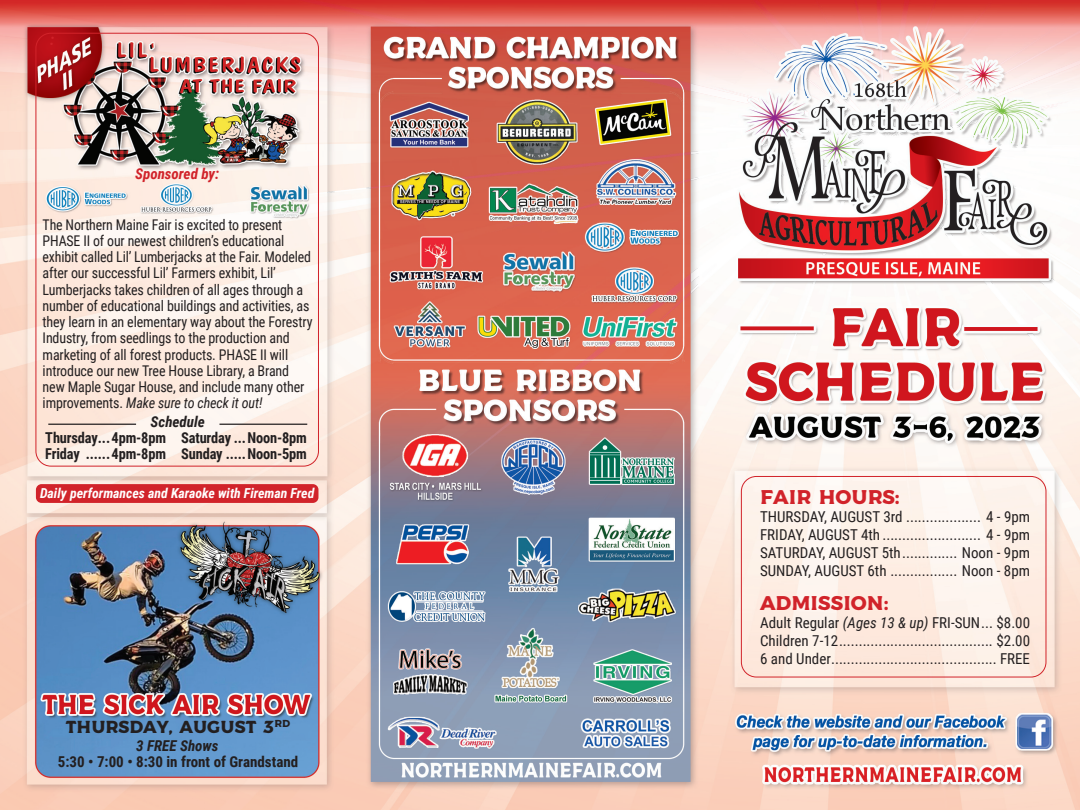
<style>
.page{position:relative;width:1080px;height:810px;background:#fff}
.page>*{position:absolute;margin:0;border:0;box-sizing:border-box;transform-origin:0 0}
.t1{font:20px "Messenger";color:#d1232a}
.t2{font:17.5px "Messenger";color:#231f20}
.t3{font:15px "Roboto Condensed";color:#231f20}
.t4{font:700 15px "Roboto Condensed";letter-spacing:-.01em;color:#231f20;scale:.96 1}
.t5{font:700 15px "Roboto Condensed";letter-spacing:-.01em;color:#231f20}
.t6{font:italic 700 15px "Roboto Condensed";color:#231f20}
.t7{font:italic 700 15px "Roboto Condensed";color:#d1232a}
.t8{font:14.75px/16.2px "Roboto Condensed";letter-spacing:-.01em;color:#231f20;scale:.94 1}
.t9{font:italic 700 13.75px "Roboto Condensed";color:#fff}
.s1{font-style:italic}
</style>
<div class="page">
<img style="left:0;top:0;width:1080px;height:810px">
<div style="left:36px;top:484px;width:282px;height:19px;background:#d1232a;border-radius:6px"></div>
<div style="left:35px;top:33px;width:284px;height:434px;border:1px solid #d1232a;border-radius:15px"></div>
<hr style="left:48px;top:424px;width:88px;height:1px;background:#231f20">
<hr style="left:220px;top:424px;width:87px;height:1px;background:#231f20">
<div style="left:741px;top:476px;width:305px;height:202px;border:1px solid #d1232a;border-radius:15px"></div>
<p class="t7" style="left:135px;top:163px;width:86px">Sponsored by:</p>
<p class="t8" style="left:43px;top:216px;width:289px">The Northern Maine Fair is excited to present PHASE II of our newest children’s educational exhibit called Lil’ Lumberjacks at the Fair. Modeled after our successful Lil’ Farmers exhibit, Lil’ Lumberjacks takes children of all ages through a number of educational buildings and activities, as they learn in an elementary way about the Forestry Industry, from seedlings to the production and marketing of all forest products. PHASE II will introduce our new Tree House Library, a Brand new Maple Sugar House, and include many other improvements. <span class="s1">Make sure to check it out!</span></p>
<p class="t4" style="left:45px;top:427px;width:127px">Thursday...4pm-8pm</p>
<p class="t4" style="left:45px;top:443px;width:127px">Friday ......4pm-8pm</p>
<p class="t6" style="left:151px;top:411px;width:56px">Schedule</p>
<p class="t4" style="left:181px;top:427px;width:133px">Saturday ...Noon-8pm</p>
<p class="t4" style="left:181px;top:443px;width:133px">Sunday .....Noon-5pm</p>
<p class="t9" style="left:40px;top:483px;width:276px">Daily performances and Karaoke with Fireman Fred</p>
<p class="t2" style="left:66px;top:719px;width:226px">THURSDAY, AUGUST 3<sup>RD</sup></p>
<p class="t6" style="left:136px;top:735px;width:84px">3 FREE Shows</p>
<p class="t5" style="left:58px;top:751px;width:242px">5:30 • 7:00 • 8:30 in front of Grandstand</p>
<p class="t1" style="left:760px;top:488px;width:141px">FAIR HOURS:</p>
<p class="t3" style="left:760px;top:506px;width:272px">THURSDAY, AUGUST 3rd ................... 4 - 9pm</p>
<p class="t3" style="left:760px;top:524px;width:272px">FRIDAY, AUGUST 4th ......................... 4 - 9pm</p>
<p class="t3" style="left:760px;top:542px;width:271px">SATURDAY, AUGUST 5th.............. Noon - 9pm</p>
<p class="t3" style="left:760px;top:560px;width:271px">SUNDAY, AUGUST 6th ................. Noon - 8pm</p>
<p class="t1" style="left:760px;top:594px;width:130px">ADMISSION:</p>
<p class="t3" style="left:760px;top:612px;width:272px">Adult Regular <span class="s1">(Ages 13 &amp; up)</span> FRI-SUN... $8.00</p>
<p class="t3" style="left:760px;top:630px;width:272px">Children 7-12....................................... $2.00</p>
<p class="t3" style="left:760px;top:648px;width:272px">6 and Under.......................................... FREE</p>
</div>
